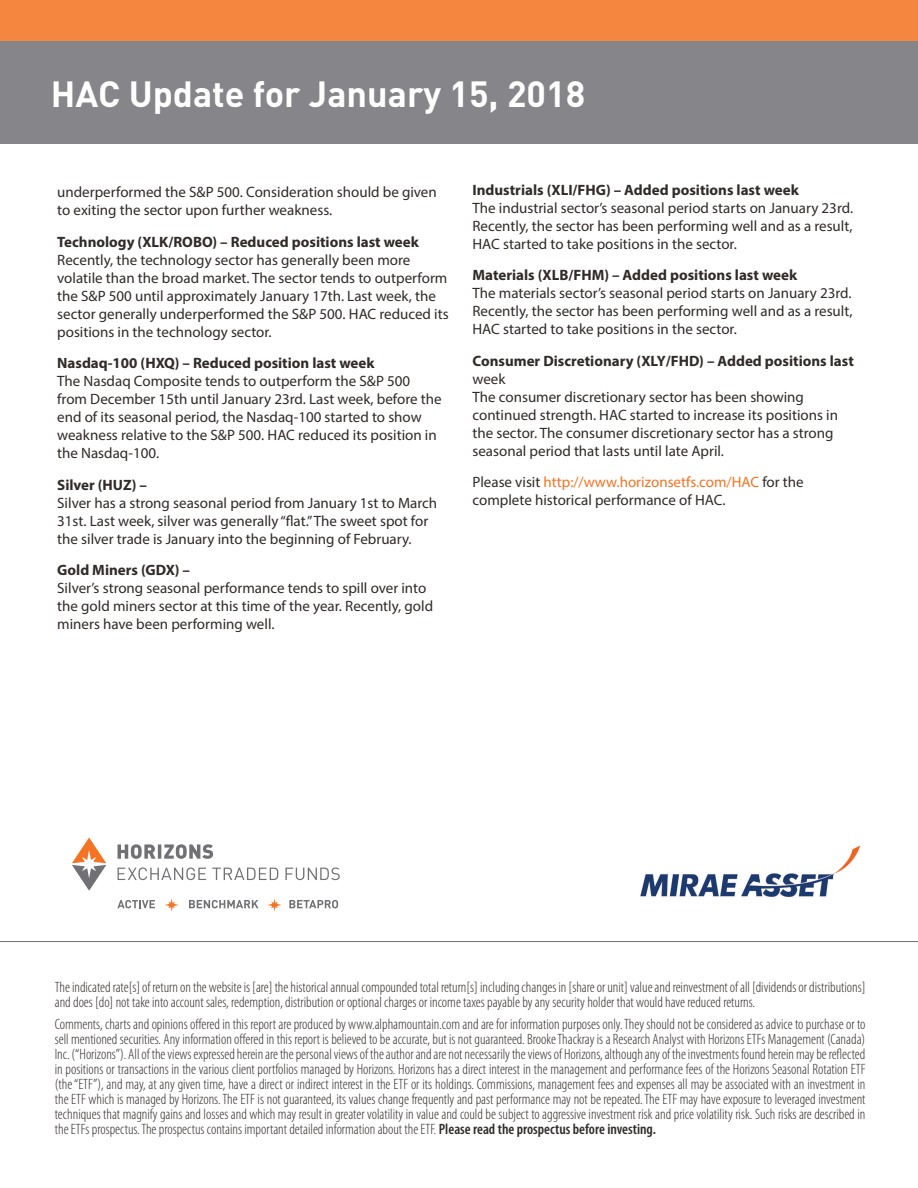
<style>
.page{position:relative;width:918px;height:1188px;background:#fff}
.page>*{position:absolute;margin:0;border:0;box-sizing:border-box;transform-origin:0 0}
.t1{font:700 36px "DIN Pro";color:#fff}
.Disclaimer{font:300 condensed 15px/15px "Myriad Pro";color:#302a28}
.Body_Paragraph{font:15px/18px "Myriad Pro";color:#302a28}
.Body_Paragraph-2{font:700 15px/18px "Myriad Pro";color:#302a28}
.s1{font-weight:400}
.s2{color:#f47321}
.s3{font-weight:600}
</style>
<div class="page">
<div style="left:0;top:41px;width:918px;height:103px;background:#868589"></div>
<div style="left:0;top:0;width:918px;height:41px;background:#f58640"></div>
<hr style="left:0;top:941px;width:918px;height:1px;background:#717074">
<img style="left:640px;top:845px;width:221px;height:52px">
<svg style="left:189px;top:900px;width:70px;height:8px"></svg>
<svg style="left:289px;top:900px;width:49px;height:8px"></svg>
<svg style="left:117px;top:900px;width:38px;height:8px"></svg>
<svg style="left:165px;top:898px;width:14px;height:14px"></svg>
<svg style="left:268px;top:898px;width:14px;height:14px"></svg>
<svg style="left:118px;top:844px;width:222px;height:36px"></svg>
<svg style="left:72px;top:837px;width:34px;height:54px"></svg>
<h1 class="t1" style="left:51px;top:64px;width:536px">HAC Update for January 15, 2018</h1>
<p class="Body_Paragraph" style="left:57px;top:183px;width:381px">underperformed the S&amp;P 500. Consideration should be given to exiting the sector upon further weakness.</p>
<p class="Body_Paragraph-2" style="left:57px;top:232px;width:363px">Technology (XLK/ROBO) – Reduced positions last week</p>
<p class="Body_Paragraph" style="left:57px;top:250px;width:393px">Recently, the technology sector has generally been more volatile than the broad market. The sector tends to outperform the S&amp;P 500 until approximately January 17th. Last week, the sector generally underperformed the S&amp;P 500. HAC reduced its positions in the technology sector.</p>
<p class="Body_Paragraph-2" style="left:57px;top:353px;width:319px">Nasdaq-100 (HXQ) – Reduced position last week</p>
<p class="Body_Paragraph" style="left:57px;top:372px;width:386px">The Nasdaq Composite tends to outperform the S&amp;P 500 from December 15th until January 23rd. Last week, before the end of its seasonal period, the Nasdaq-100 started to show weakness relative to the S&amp;P 500. HAC reduced its position in the Nasdaq-100.</p>
<p class="Body_Paragraph-2" style="left:57px;top:475px;width:91px">Silver (HUZ) –</p>
<p class="Body_Paragraph" style="left:57px;top:493px;width:381px">Silver has a strong seasonal period from January 1st to March<br>31st. Last week, silver was generally “flat.” The sweet spot for the silver trade is January into the beginning of February.</p>
<p class="Body_Paragraph-2" style="left:57px;top:560px;width:134px">Gold Miners (GDX) –</p>
<p class="Body_Paragraph" style="left:57px;top:579px;width:377px">Silver’s strong seasonal performance tends to spill over into the gold miners sector at this time of the year. Recently, gold miners have been performing well.</p>
<p class="Body_Paragraph-2" style="left:472px;top:180px;width:328px">Industrials (XLI/FHG) – Added positions last week</p>
<p class="Body_Paragraph" style="left:472px;top:199px;width:382px;text-align:justify">The industrial sector’s seasonal period starts on January 23rd.<br>Recently, the sector has been performing well and as a result, HAC started to take positions in the sector.</p>
<p class="Body_Paragraph-2" style="left:472px;top:266px;width:326px">Materials (XLB/FHM) – Added positions last week</p>
<p class="Body_Paragraph" style="left:472px;top:284px;width:381px;text-align:justify">The materials sector’s seasonal period starts on January 23rd.<br>Recently, the sector has been performing well and as a result, HAC started to take positions in the sector.</p>
<p class="Body_Paragraph-2" style="left:472px;top:351px;width:383px">Consumer Discretionary (XLY/FHD) – Added positions last <span class="s1">week</span></p>
<p class="Body_Paragraph" style="left:472px;top:388px;width:367px">The consumer discretionary sector has been showing continued strength. HAC started to increase its positions in the sector. The consumer discretionary sector has a strong seasonal period that lasts until late April.</p>
<p class="Body_Paragraph" style="left:472px;top:473px;width:333px">Please visit <span class="s2">http://www.horizonsetfs.com/HAC</span> for the complete historical performance of HAC.</p>
<p class="Disclaimer" style="left:55px;top:980px;width:812px">The indicated rate[s] of return on the website is [are] the historical annual compounded total return[s] including changes in [share or unit] value and reinvestment of all [dividends or distributions] and does [do] not take into account sales, redemption, distribution or optional charges or income taxes payable by any security holder that would have reduced returns.</p>
<p class="Disclaimer" style="left:55px;top:1016px;width:812px;text-align:justify">Comments, charts and opinions offered in this report are produced by www.alphamountain.com and are for information purposes only. They should not be considered as advice to purchase or to sell mentioned securities. Any information offered in this report is believed to be accurate, but is not guaranteed. Brooke Thackray is a Research Analyst with Horizons ETFs Management (Canada)<br>Inc. (“Horizons”). All of the views expressed herein are the personal views of the author and are not necessarily the views of Horizons, although any of the investments found herein may be reflected in positions or transactions in the various client portfolios managed by Horizons. Horizons has a direct interest in the management and performance fees of the Horizons Seasonal Rotation ETF (the “ETF”), and may, at any given time, have a direct or indirect interest in the ETF or its holdings. Commissions, management fees and expenses all may be associated with an investment in the ETF which is managed by Horizons. The ETF is not guaranteed, its values change frequently and past performance may not be repeated. The ETF may have exposure to leveraged investment techniques that magnify gains and losses and which may result in greater volatility in value and could be subject to aggressive investment risk and price volatility risk. Such risks are described in the ETFs prospectus. The prospectus contains important detailed information about the ETF. <span class="s3">Please read the prospectus before investing.</span></p>
</div>
